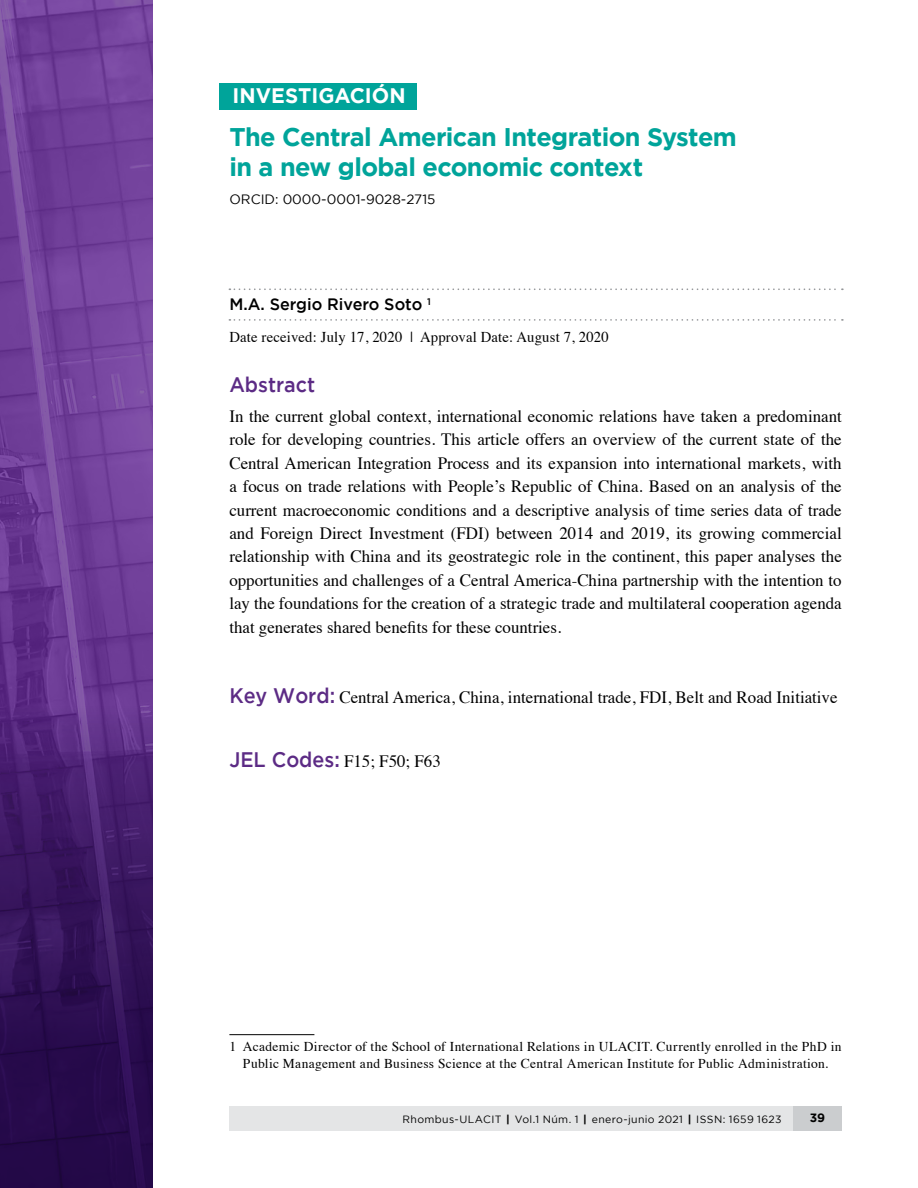
<style>
.page{position:relative;width:918px;height:1188px;background:#fff}
.page>*{position:absolute;margin:0;border:0;box-sizing:border-box;transform-origin:0 0}
.t1{font:700 25.5px/30.8px "Gotham";letter-spacing:-.025em;color:#00a49a}
.t2{font:700 21px "Gotham";color:#fff}
.t3{font:500 21px "Gotham";color:#5c2b85;scale:.94 1}
.t4{font:17.25px/23.4px "Times";color:#000;text-align:justify}
.t5{font:500 16.5px "Gotham";color:#000}
.t6{font:15px "Times";letter-spacing:.01em;color:#000}
.t7{font:13.5px/16.5px "Times";letter-spacing:.025em;color:#000;text-align:center}
.t8{font:13.5px "Gotham";color:#000}
.t9{font:700 12px "Gotham";color:#000}
.t10{font:10.5px "Gotham";letter-spacing:.035em;color:#000}
.s1{font-family:"Gotham";font-weight:500;font-size:21px;color:#5c2b85}
</style>
<div class="page">
<img style="left:0;top:0;width:152px;height:703px">
<svg style="left:0;top:703px;width:152px;height:485px;background:#37155d"></svg>
<div style="left:229px;top:1106px;width:613px;height:25px;background:#e4e5e6"></div>
<div style="left:793px;top:1106px;width:49px;height:25px;background:#cbcdcf"></div>
<svg style="left:229px;top:288px;width:614px;height:2px"></svg>
<svg style="left:229px;top:319px;width:614px;height:2px"></svg>
<div style="left:220px;top:83px;width:197px;height:27px;background:#00a49a"></div>
<hr style="left:229px;top:1034px;width:85px;height:1px;background:#000">
<p class="t2" style="left:233px;top:84px;width:175px">INVESTIGACIÓN</p>
<h1 class="t1" style="left:229px;top:120px;width:509px">The Central American Integration System in a new global economic context</h1>
<p class="t8" style="left:230px;top:191px;width:208px">ORCID: 0000-0001-9028-2715</p>
<p class="t5" style="left:229px;top:295px;width:203px">M.A. Sergio Rivero Soto <sup>1</sup></p>
<p class="t6" style="left:229px;top:323px;width:381px">Date received: July 17, 2020 | Approval Date: August 7, 2020</p>
<p class="t3" style="left:229px;top:373px;width:98px">Abstract<sup>1</sup></p>
<p class="t4" style="left:229px;top:403px;width:614px">In the current global context, international economic relations have taken a predominant role for developing countries. This article offers an overview of the current state of the Central American Integration Process and its expansion into international markets, with a focus on trade relations with People’s Republic of China. Based on an analysis of the current macroeconomic conditions and a descriptive analysis of time series data of trade and Foreign Direct Investment (FDI) between 2014 and 2019, its growing commercial relationship with China and its geostrategic role in the continent, this paper analyses the opportunities and challenges of a Central America-China partnership with the intention to lay the foundations for the creation of a strategic trade and multilateral cooperation agenda that generates shared benefits for these countries.</p>
<p class="t4" style="left:229px;top:684px;width:610px"><span class="s1">Key Word:</span> Central America, China, international trade, FDI, Belt and Road Initiative</p>
<p class="t4" style="left:229px;top:748px;width:213px"><span class="s1">JEL Codes:</span> F15; F50; F63</p>
<p class="t7" style="left:229px;top:1037px;width:614px">1 Academic Director of the School of International Relations in ULACIT. Currently enrolled in the PhD in<br>Public Management and Business Science at the Central American Institute for Public Administration.</p>
<p class="t10" style="left:403px;top:1113px;width:381px">Rhombus-ULACIT | Vol.1 Núm. 1 | enero-junio 2021 | ISSN: 1659 1623</p>
<p class="t9" style="left:810px;top:1111px;width:17px">39</p>
</div>
